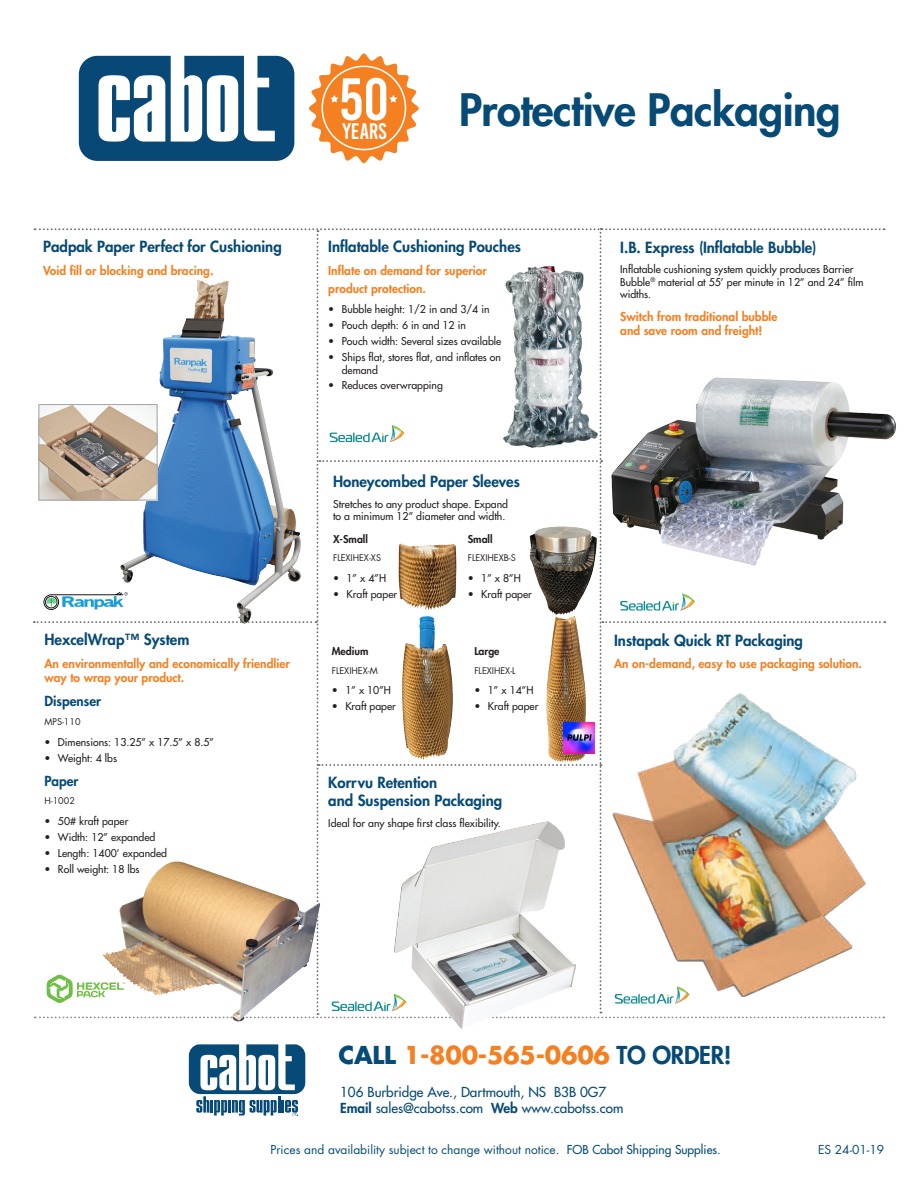
<style>
.page{position:relative;width:918px;height:1188px;background:#fff}
.page>*{position:absolute;margin:0;border:0;box-sizing:border-box;transform-origin:0 0}
.t1{font:800 43.5px "Futura Std";letter-spacing:-.01em;color:#064a76}
.t2{font:700 24px "Futura Std";letter-spacing:-.01em;color:#f58021}
.t3{font:22.5px "Bebas Kai";color:#fff}
.t4{font:800 15px/18px "Futura Std";color:#064a76}
.t5{font:500 13.5px/16.2px "Futura Std";color:#064a76}
.t6{font:800 13.5px "Futura Std";color:#064a76}
.t7{font:800 12px/14.4px "Futura Std";color:#f58021}
.t8{font:12px "Futura Std";color:#064a76}
.t9{font:500 10.5px/12.6px "Futura Std";color:#231f20}
.t10{font:800 10.5px "Futura Std";color:#231f20}
.t11{font:9px "Futura Std";color:#231f20}
.s1{font-family:"Bebas Kai";font-weight:400;font-size:59.4px;color:#fff}
.s2{color:#064a76}
.s3{font-weight:800;color:#064a76}
.s4{font-weight:800}
.s5{font-weight:500}
</style>
<div class="page">
<svg style="left:189px;top:1044px;width:116px;height:72px"></svg>
<svg style="left:79px;top:56px;width:215px;height:105px"></svg>
<svg style="left:309px;top:53px;width:110px;height:110px"></svg>
<img style="left:34px;top:228px;width:851px;height:790px">
<img style="left:400px;top:615px;width:54px;height:148px">
<img style="left:503px;top:266px;width:95px;height:182px">
<img style="left:395px;top:539px;width:65px;height:73px">
<img style="left:529px;top:524px;width:71px;height:92px">
<img style="left:544px;top:615px;width:43px;height:148px">
<img style="left:564px;top:723px;width:31px;height:31px">
<h1 class="t1" style="left:340px;top:82px;width:503px"><span class="s1">50</span> Protective Packaging</h1>
<h3 class="t3" style="left:343px;top:119px;width:46px">YEARS</h3>
<h3 class="t4" style="left:43px;top:238px;width:240px">Padpak Paper Perfect for Cushioning</h3>
<p class="t7" style="left:43px;top:263px;width:172px">Void fill or blocking and bracing.</p>
<h3 class="t4" style="left:44px;top:631px;width:146px">HexcelWrap™ System</h3>
<p class="t7" style="left:44px;top:656px;width:247px">An environmentally and economically friendlier way to wrap your product.</p>
<p class="t6" style="left:44px;top:693px;width:58px">Dispenser</p>
<p class="t11" style="left:44px;top:716px;width:38px">MPS-110</p>
<p class="t9" style="left:44px;top:736px;width:171px">• Dimensions: 13.25” x 17.5” x 8.5”</p>
<p class="t9" style="left:44px;top:751px;width:74px">• Weight: 4 lbs</p>
<p class="t6" style="left:44px;top:772px;width:36px">Paper</p>
<p class="t11" style="left:44px;top:795px;width:32px">H-1002</p>
<p class="t9" style="left:44px;top:815px;width:85px">• 50# kraft paper</p>
<p class="t9" style="left:44px;top:831px;width:112px">• Width: 12” expanded</p>
<p class="t9" style="left:44px;top:847px;width:124px">• Length: 1400’ expanded</p>
<p class="t9" style="left:44px;top:863px;width:97px">• Roll weight: 18 lbs</p>
<h3 class="t4" style="left:328px;top:238px;width:194px">Inflatable Cushioning Pouches</h3>
<p class="t7" style="left:328px;top:261px;width:160px;line-height:18px">Inflate on demand for superior product protection.</p>
<p class="t9" style="left:328px;top:303px;width:163px">• Bubble height: 1/2 in and 3/4 in</p>
<p class="t9" style="left:328px;top:319px;width:139px">• Pouch depth: 6 in and 12 in</p>
<p class="t9" style="left:328px;top:335px;width:175px">• Pouch width: Several sizes available</p>
<p class="t9" style="left:342px;top:351px;width:161px;text-indent:-14px">• Ships flat, stores flat, and inflates on demand</p>
<p class="t9" style="left:328px;top:379px;width:116px">• Reduces overwrapping</p>
<h3 class="t4" style="left:333px;top:472px;width:188px">Honeycombed Paper Sleeves</h3>
<p class="t9" style="left:333px;top:497px;width:177px">Stretches to any product shape. Expand to a minimum 12” diameter and width.</p>
<p class="t10" style="left:333px;top:532px;width:36px">X-Small</p>
<p class="t11" style="left:333px;top:552px;width:49px">FLEXIHEX-XS</p>
<p class="t9" style="left:333px;top:572px;width:55px">• 1” x 4”H</p>
<p class="t9" style="left:333px;top:588px;width:66px">• Kraft paper</p>
<p class="t10" style="left:332px;top:644px;width:38px">Medium</p>
<p class="t11" style="left:332px;top:664px;width:47px">FLEXIHEX-M</p>
<p class="t9" style="left:332px;top:684px;width:61px">• 1” x 10”H</p>
<p class="t9" style="left:332px;top:700px;width:66px">• Kraft paper</p>
<p class="t10" style="left:468px;top:532px;width:26px">Small</p>
<p class="t11" style="left:468px;top:552px;width:50px">FLEXIHEXB-S</p>
<p class="t9" style="left:468px;top:572px;width:55px">• 1” x 8”H</p>
<p class="t9" style="left:468px;top:588px;width:66px">• Kraft paper</p>
<p class="t10" style="left:474px;top:644px;width:27px">Large</p>
<p class="t11" style="left:474px;top:664px;width:43px">FLEXIHEX-L</p>
<p class="t9" style="left:474px;top:684px;width:61px">• 1” x 14”H</p>
<p class="t9" style="left:474px;top:700px;width:66px">• Kraft paper</p>
<h3 class="t4" style="left:328px;top:774px;width:175px">Korrvu Retention<br>and Suspension Packaging</h3>
<p class="t9" style="left:328px;top:817px;width:174px">Ideal for any shape first class flexibility.</p>
<h3 class="t4" style="left:620px;top:238px;width:198px">I.B. Express (Inflatable Bubble)</h3>
<p class="t9" style="left:620px;top:263px;width:245px">Inflatable cushioning system quickly produces Barrier<br>Bubble<sup>®</sup> material at 55’ per minute in 12” and 24” film widths.</p>
<p class="t7" style="left:620px;top:309px;width:159px">Switch from traditional bubble and save room and freight!</p>
<h3 class="t4" style="left:614px;top:631px;width:190px">Instapak Quick RT Packaging</h3>
<p class="t7" style="left:614px;top:656px;width:249px">An on-demand, easy to use packaging solution.</p>
<h2 class="t2" style="left:339px;top:1039px;width:395px"><span class="s2">CALL</span> 1-800-565-0606 <span class="s3">TO ORDER!</span></h2>
<p class="t5" style="left:340px;top:1084px;width:285px">106 Burbridge Ave., Dartmouth, NS B3B 0G7<br><span class="s4">Email</span> sales@cabotss.com <span class="s4">Web</span> www.cabotss.com</p>
<p class="t8" style="left:271px;top:1142px;width:452px">Prices and availability subject to change without notice. <span class="s5">FOB Cabot Shipping Supplies.</span></p>
<p class="t8" style="left:818px;top:1142px;width:68px">ES 24-01-19</p>
</div>
